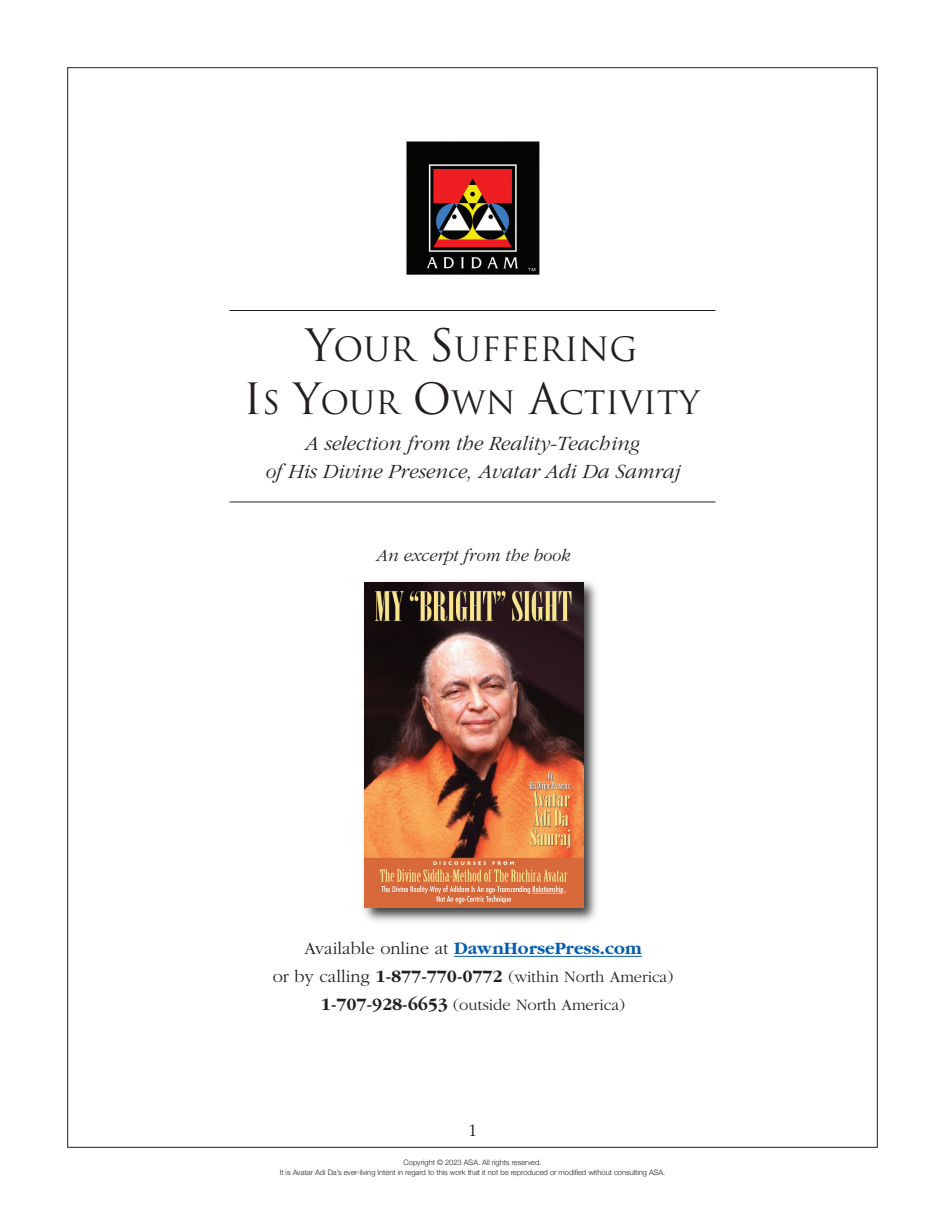
<style>
.page{position:relative;width:945px;height:1215px;background:#fff}
.page>*{position:absolute;margin:0;border:0;box-sizing:border-box;transform-origin:0 0}
.t1{font:32.7px "Trajan";color:#231f20}
.t2{font:31.5px "Trajan";color:#231f20}
.t3{font:italic 300 21px/27.9px "Garamond";color:#231f20;text-align:center}
.t4{font:700 18px "Garamond";color:#045dad}
.t5{font:italic 300 18px "Garamond";color:#231f20}
.t6{font:300 18px "Garamond";color:#231f20}
.t7{font:300 16.5px/27.9px "Garamond";color:#231f20;text-align:center}
.t8{font:300 7.5px/10.5px "Helvetica Neue";color:#231f20;text-align:center}
.s1{font-size:43.5px}
.s2{font-size:42px}
.s3{font-weight:300;color:#231f20}
.s4{font-size:18px}
.s5{font-weight:700;font-size:18px}
</style>
<div class="page">
<hr style="left:230px;top:310px;width:486px;height:1px;background:#231f20">
<hr style="left:230px;top:502px;width:486px;height:1px;background:#231f20">
<img style="left:406px;top:141px;width:134px;height:134px">
<img style="left:364px;top:581px;width:233px;height:341px">
<img style="left:364px;top:582px;width:219px;height:326px">
<hr style="left:454px;top:956px;width:188px;height:1px;background:#045dad">
<h1 class="t1" style="left:306px;top:331px;width:333px"><span class="s1">Y</span>OUR <span class="s1">S</span>UFFERING</h1>
<h2 class="t2" style="left:244px;top:385px;width:458px"><span class="s2">I</span>S <span class="s2">Y</span>OUR <span class="s2">O</span>WN <span class="s2">A</span>CTIVITY</h2>
<h3 class="t3" style="left:264px;top:429px;width:416px">A selection from the Reality-Teaching<br>of His Divine Presence, Avatar Adi Da Samraj</h3>
<h3 class="t5" style="left:375px;top:544px;width:195px">An excerpt from the book</h3>
<h3 class="t4" style="left:304px;top:937px;width:339px"><span class="s3">Available online at</span> DawnHorsePress.com</h3>
<h3 class="t7" style="left:273px;top:962px;width:402px"><span class="s4">or by calling</span> <span class="s5">1-877-770-0772</span> (within North America)<br><span class="s5">1-707-928-6653</span> (outside North America)</h3>
<h3 class="t6" style="left:468px;top:1119px;width:10px">1</h3>
<p class="t8" style="left:280px;top:1157px;width:387px">Copyright © 2023 ASA. All rights reserved.<br>It is Avatar Adi Da’s ever-living Intent in regard to this work that it not be reproduced or modified without consulting ASA.</p>
</div>
